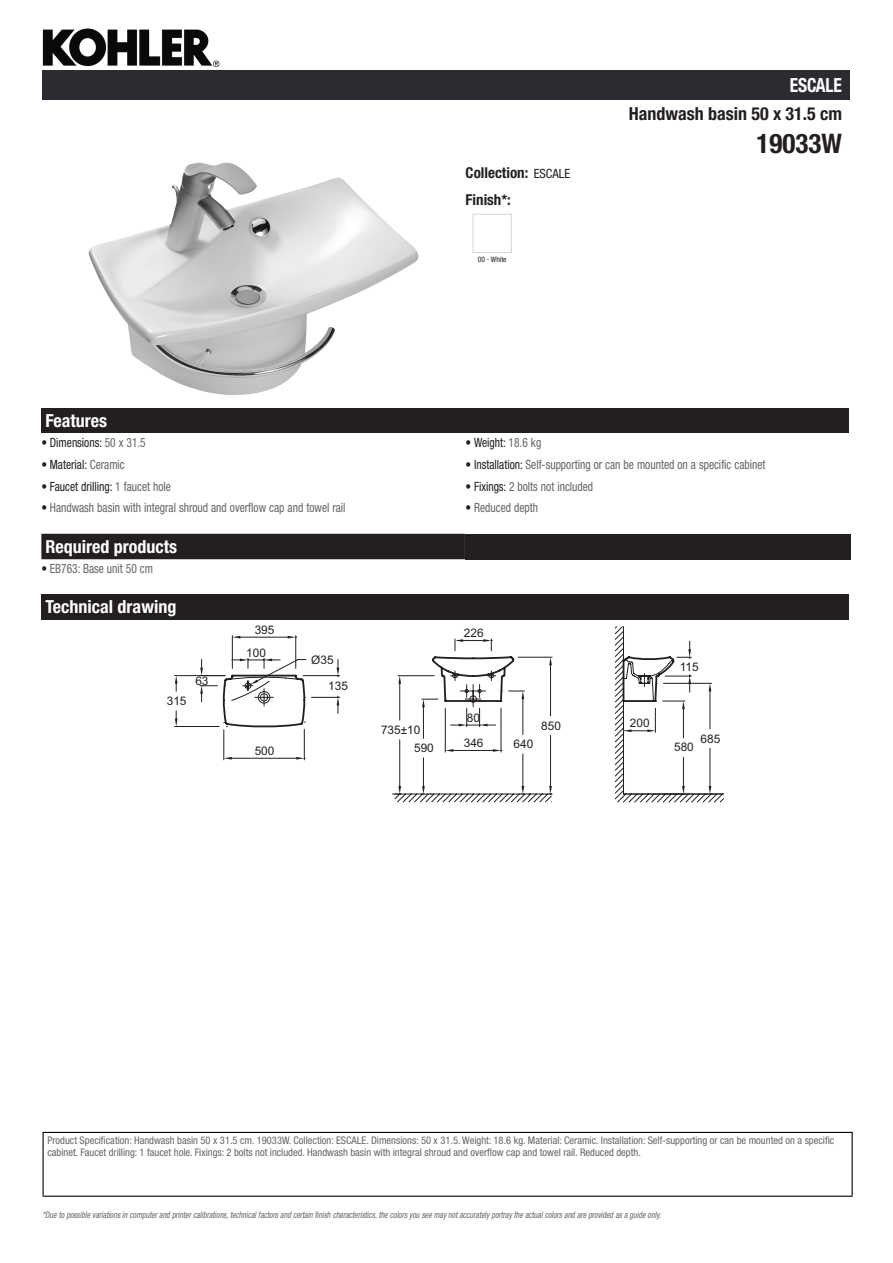
<style>
.page{position:relative;width:893px;height:1263px;background:#fff}
.page>*{position:absolute;margin:0;border:0;box-sizing:border-box;transform-origin:0 0}
.t1{font:700 condensed 27px "Helvetica Neue LT Std";color:#231f20}
.t2{font:700 condensed 19.5px "Helvetica Neue LT Std";letter-spacing:-.01em;color:#fff;scale:.9 1}
.t3{font:700 condensed 18px "Helvetica Neue LT Std";color:#fff}
.t4{font:700 condensed 18px "Helvetica Neue LT Std";color:#231f20}
.t5{font:700 condensed 15px/27.8px "Helvetica Neue LT Std";color:#231f20}
.t6{font:condensed 12.75px "Helvetica Neue LT Std";color:#626568;scale:.9 1}
.t7{font:condensed 12.75px "Helvetica Neue LT Std";color:#231f20;scale:.9 1}
.t8{font:11.85px "Arial";color:#231f20}
.t9{font:condensed 10.5px/12px "Helvetica Neue LT Std";color:#626568}
.t10{font:italic condensed 9px "Helvetica Neue LT Std";color:#626568;scale:.87 1}
.t11{font:condensed 7.5px "Helvetica Neue LT Std";color:#231f20}
.s1{font-weight:400;font-size:12.75px}
.s2{color:#626568}
.s3{color:#231f20}
</style>
<div class="page">
<img style="left:42px;top:28px;width:188px;height:53px">
<img style="left:88px;top:163px;width:330px;height:232px">
<div style="left:473px;top:214px;width:39px;height:39px;border:1px solid #d3d4da"></div>
<div style="left:41px;top:408px;width:808px;height:25px;background:#231f20"></div>
<div style="left:41px;top:534px;width:424px;height:25px;background:#231f20"></div>
<div style="left:465px;top:534px;width:385px;height:25px;background:#231f20"></div>
<div style="left:41px;top:594px;width:808px;height:25px;background:#231f20"></div>
<hr style="left:223px;top:730px;width:1px;height:30px;background:#231f20">
<hr style="left:304px;top:729px;width:1px;height:31px;background:#231f20">
<hr style="left:232px;top:758px;width:64px;height:1px;background:#231f20">
<svg style="left:224px;top:757px;width:8px;height:2px"></svg>
<svg style="left:296px;top:757px;width:9px;height:2px"></svg>
<hr style="left:175px;top:675px;width:50px;height:1px;background:#231f20">
<hr style="left:175px;top:726px;width:44px;height:1px;background:#231f20">
<svg style="left:175px;top:676px;width:3px;height:15px"></svg>
<svg style="left:175px;top:711px;width:3px;height:15px"></svg>
<hr style="left:232px;top:635px;width:1px;height:33px;background:#231f20">
<hr style="left:295px;top:635px;width:1px;height:33px;background:#231f20">
<svg style="left:394px;top:626px;width:330px;height:176px"></svg>
<svg style="left:200px;top:636px;width:491px;height:102px"></svg>
<div style="left:43px;top:71px;width:807px;height:29px;background:#2a2c32"></div>
<hr style="left:43px;top:1132px;width:810px;height:1px;background:#040503">
<hr style="left:43px;top:1133px;width:1px;height:62px;background:#040503">
<hr style="left:852px;top:1133px;width:1px;height:62px;background:#040503">
<hr style="left:43px;top:1195px;width:810px;height:2px;background:#040503">
<h2 class="t2" style="left:790px;top:74px;width:59px">ESCALE</h2>
<h3 class="t4" style="left:629px;top:103px;width:215px">Handwash basin 50 x 31.5 cm</h3>
<h3 class="t5" style="left:466px;top:158px;width:106px">Collection: <span class="s1">ESCALE<br></span>Finish*:</h3>
<p class="t11" style="left:478px;top:255px;width:30px">00 - White</p>
<h1 class="t1" style="left:757px;top:127px;width:87px">19033W</h1>
<h3 class="t3" style="left:46px;top:410px;width:63px">Features</h3>
<p class="t7" style="left:41px;top:435px;width:117px">• Dimensions: <span class="s2">50 x 31.5</span></p>
<p class="t7" style="left:466px;top:435px;width:86px">• Weight: <span class="s2">18.6 kg</span></p>
<p class="t7" style="left:41px;top:457px;width:94px">• Material: <span class="s2">Ceramic</span></p>
<p class="t6" style="left:466px;top:457px;width:335px"><span class="s3">• Installation:</span> Self-supporting or can be mounted on a specific cabinet</p>
<p class="t7" style="left:41px;top:479px;width:145px">• Faucet drilling: <span class="s2">1 faucet hole</span></p>
<p class="t6" style="left:466px;top:479px;width:143px"><span class="s3">• Fixings:</span> 2 bolts not included</p>
<p class="t6" style="left:41px;top:501px;width:340px"><span class="s3">•</span> Handwash basin with integral shroud and overflow cap and towel rail</p>
<p class="t6" style="left:466px;top:501px;width:82px"><span class="s3">•</span> Reduced depth</p>
<h3 class="t3" style="left:46px;top:536px;width:133px">Required products</h3>
<p class="t6" style="left:41px;top:561px;width:126px"><span class="s3">•</span> EB763: Base unit 50 cm</p>
<h3 class="t3" style="left:46px;top:596px;width:132px">Technical drawing</h3>
<p class="t8" style="left:167px;top:693px;width:21px">315</p>
<p class="t8" style="left:195px;top:673px;width:15px">63</p>
<p class="t8" style="left:255px;top:622px;width:21px">395</p>
<p class="t8" style="left:246px;top:645px;width:21px">100</p>
<p class="t8" style="left:255px;top:743px;width:21px">500</p>
<p class="t8" style="left:311px;top:652px;width:24px">Ø35</p>
<p class="t8" style="left:328px;top:678px;width:21px">135</p>
<p class="t8" style="left:381px;top:722px;width:41px">735±10</p>
<p class="t8" style="left:414px;top:740px;width:21px">590</p>
<p class="t8" style="left:464px;top:625px;width:21px">226</p>
<p class="t8" style="left:467px;top:710px;width:15px">80</p>
<p class="t8" style="left:464px;top:735px;width:21px">346</p>
<p class="t8" style="left:514px;top:736px;width:21px">640</p>
<p class="t8" style="left:541px;top:718px;width:21px">850</p>
<p class="t8" style="left:630px;top:715px;width:21px">200</p>
<p class="t8" style="left:680px;top:659px;width:20px">115</p>
<p class="t8" style="left:701px;top:731px;width:21px">685</p>
<p class="t8" style="left:674px;top:739px;width:21px">580</p>
<p class="t9" style="left:47px;top:1134px;width:789px">Product Specification: Handwash basin 50 x 31.5 cm. 19033W. Collection: ESCALE. Dimensions: 50 x 31.5. Weight: 18.6 kg. Material: Ceramic. Installation: Self-supporting or can be mounted on a specific cabinet. Faucet drilling: 1 faucet hole. Fixings: 2 bolts not included. Handwash basin with integral shroud and overflow cap and towel rail. Reduced depth.</p>
<p class="t10" style="left:43px;top:1210px;width:714px">*Due to possible variationsin computerand printercalibrations,technicalfactorsand certain finish characteristics,the colorsyou see maynotaccuratelyportraythe actualcolorsand are provided asa guide only.</p>
</div>
